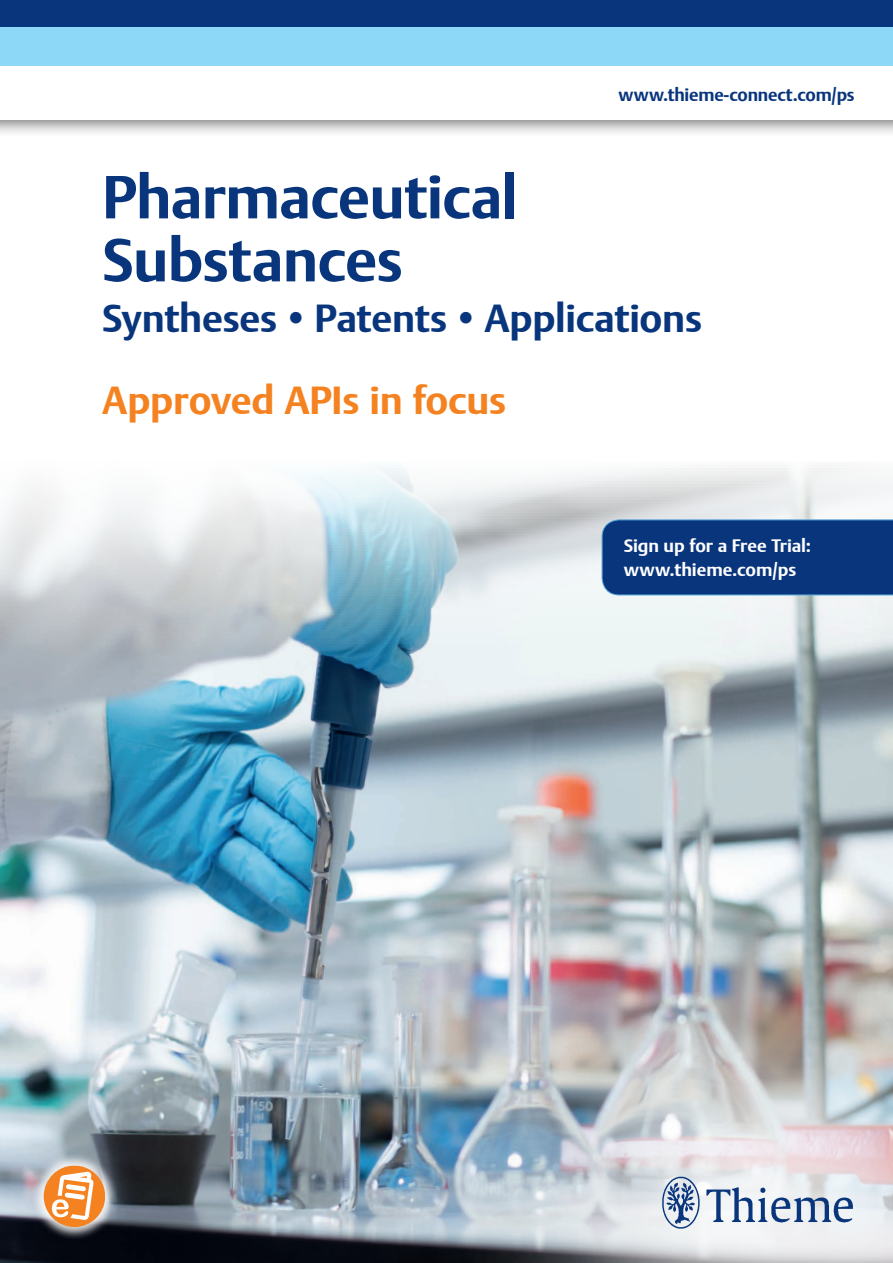
<style>
.page{position:relative;width:893px;height:1263px;background:#fff}
.page>*{position:absolute;margin:0;border:0;box-sizing:border-box;transform-origin:0 0}
.t1{font:700 60px/63px "Thieme Argo 2008";letter-spacing:-.01em;color:#08357c}
.t2{font:700 39px "Thieme Argo 2008";letter-spacing:-.01em;color:#08357c}
.t3{font:700 39px "Thieme Argo 2008";letter-spacing:-.005em;color:#f58220}
.t4{font:700 18px/24px "Thieme Argo 2008";letter-spacing:-.005em;color:#fff}
.t5{font:700 18px "Thieme Argo 2008";letter-spacing:-.01em;color:#08357c}
</style>
<div class="page">
<img style="left:0;top:468px;width:893px;height:795px">
<div style="left:0;top:0;width:893px;height:138px;background:#231f20;opacity:.6"></div>
<div style="left:0;top:0;width:893px;height:119px;background:#fff"></div>
<div style="left:0;top:26px;width:893px;height:39px;background:#8dd7f7"></div>
<div style="left:0;top:0;width:893px;height:26px;background:#08357c"></div>
<div style="left:448px;top:922px;width:445px;height:341px;background:#fff;opacity:.88"></div>
<img style="left:656px;top:1173px;width:205px;height:63px">
<div style="left:601px;top:519px;width:292px;height:77px;background:#08357c"></div>
<div style="left:30px;top:1152px;width:89px;height:88px;background:#fff;opacity:.87"></div>
<svg style="left:44px;top:1165px;width:61px;height:62px"></svg>
<h1 class="t1" style="left:102px;top:165px;width:417px">Pharmaceutical<br>Substances</h1>
<p class="t5" style="left:618px;top:83px;width:238px">www.thieme-connect.com/ps</p>
<h2 class="t2" style="left:102px;top:292px;width:601px">Syntheses•Patents•Applications</h2>
<h2 class="t3" style="left:102px;top:374px;width:405px">Approved APIs in focus</h2>
<p class="t4" style="left:624px;top:533px;width:189px">Sign up for a Free Trial: www.thieme.com/ps</p>
</div>
